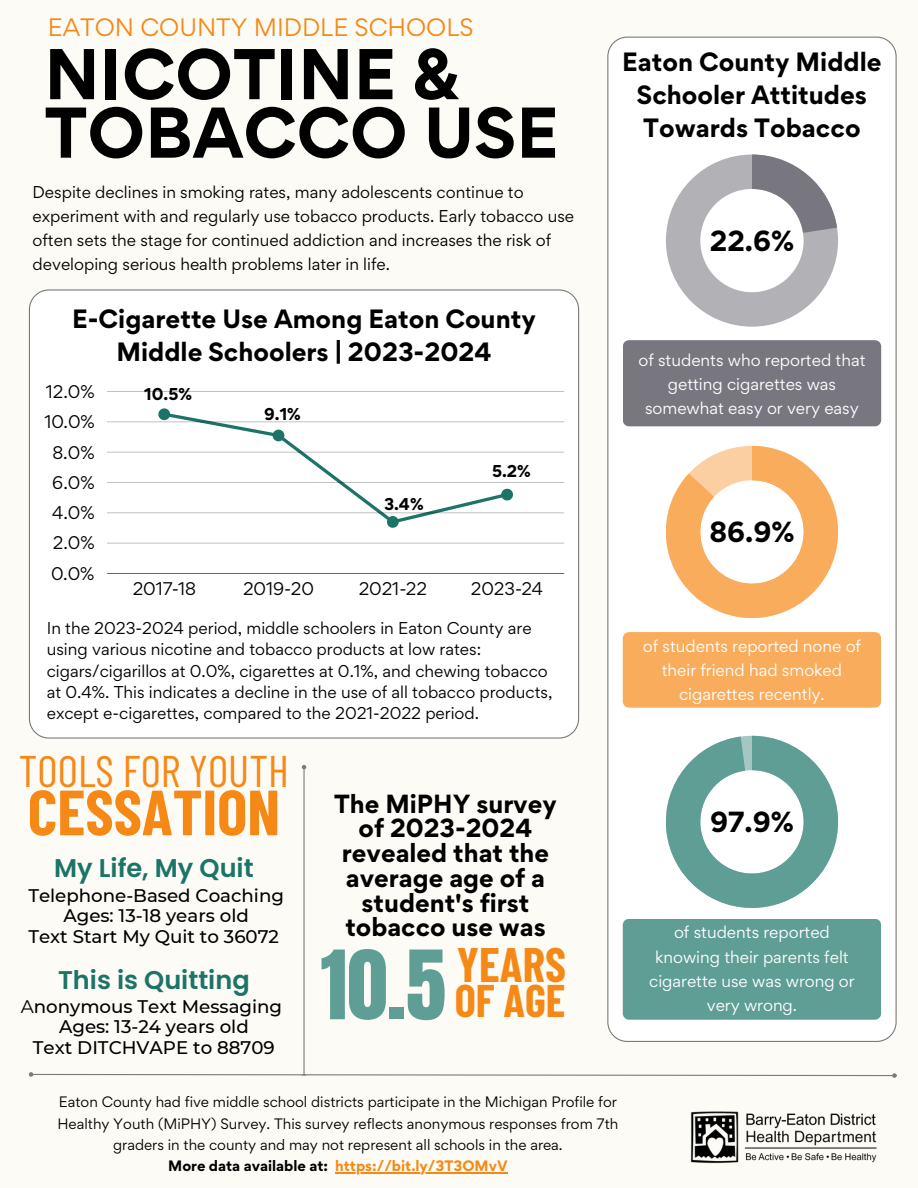
<style>
.page{position:relative;width:918px;height:1188px;background:#fcfbf5}
.page>*{position:absolute;margin:0;border:0;box-sizing:border-box;transform-origin:0 0}
.t1{font:81px "Anton";color:#5f9e95}
.t2{font:700 64.05px/58.5px "Gordita";color:#000}
.t3{font:700 63.75px "Barlow Condensed";color:#f68816}
.t4{font:700 47.25px "Barlow Condensed";color:#f68816}
.t5{font:700 44.7px "Barlow Condensed";color:#f68816}
.t6{font:44.25px "Barlow Condensed";color:#f68816}
.t7{font:700 25.95px "Gordita";color:#000}
.t8{font:600 25.65px "Poppins";color:#1b7467}
.t9{font:700 23.55px/33px "Gordita";color:#000;text-align:center}
.t10{font:700 23.4px/24.8px "Gordita";color:#000;text-align:center}
.t11{font:22.5px "Gordita";color:#f68816}
.t12{font:500 18.3px "Montserrat";color:#000}
.t13{font:16.35px "Gordita";color:#000}
.t14{font:15.3px/21.3px "Gordita";color:#000}
.t15{font:15.3px/24.2px "Gordita";color:#fff;text-align:center}
.t16{font:700 15.3px "Gordita";color:#000}
.t17{font:13.5px/21.3px "Gordita";color:#000;text-align:center}
.t18{font:700 13.5px "Gordita";color:#f68816}
.t19{font:700 13.5px "Gordita";color:#000}
.s1{font-weight:400}
</style>
<div class="page">
<div style="left:607px;top:37px;width:289px;height:1005px;background:#fff"></div>
<div style="left:623px;top:919px;width:258px;height:101px;background:#5f9e95"></div>
<div style="left:29px;top:289px;width:550px;height:449px;background:#fff"></div>
<svg style="left:666px;top:155px;width:172px;height:172px"></svg>
<svg style="left:666px;top:446px;width:172px;height:172px"></svg>
<svg style="left:666px;top:736px;width:172px;height:172px"></svg>
<div style="left:623px;top:340px;width:258px;height:86px;background:#78777f"></div>
<div style="left:623px;top:632px;width:258px;height:76px;background:#f9ac5c"></div>
<svg style="left:158px;top:408px;width:355px;height:120px"></svg>
<hr style="left:107px;top:573px;width:457px;height:1px;background:#6b6b6b">
<hr style="left:107px;top:543px;width:457px;height:1px;background:#d6d6d6">
<hr style="left:107px;top:513px;width:457px;height:1px;background:#ebebeb">
<hr style="left:107px;top:482px;width:457px;height:1px;background:#c0c0c0">
<hr style="left:107px;top:452px;width:457px;height:1px;background:#d5d5d5">
<hr style="left:107px;top:422px;width:457px;height:1px;background:#eaeaea">
<hr style="left:107px;top:391px;width:457px;height:1px;background:#c0c0c0">
<img style="left:690px;top:1111px;width:187px;height:53px">
<hr style="left:335px;top:1172px;width:173px;height:2px;background:#f68816">
<hr style="left:303px;top:769px;width:2px;height:306px;background:#7b7b7b">
<svg style="left:29px;top:1072px;width:868px;height:6px"></svg>
<svg style="left:302px;top:765px;width:4px;height:4px"></svg>
<h3 class="t11" style="left:48px;top:12px;width:427px">EATON COUNTY MIDDLE SCHOOLS</h3>
<p class="t2" style="left:44px;top:44px;width:516px">NICOTINE &amp;<br>TOBACCO USE</p>
<p class="t14" style="left:33px;top:180px;width:543px;line-height:24px">Despite declines in smoking rates, many adolescents continue to experiment with and regularly use tobacco products. Early tobacco use often sets the stage for continued addiction and increases the risk of developing serious health problems later in life.</p>
<h5 class="t9" style="left:72px;top:302px;width:465px">E-Cigarette Use Among Eaton County<br>Middle Schoolers | 2023-2024</h5>
<p class="t13" style="left:46px;top:380px;width:50px">12.0%</p>
<p class="t13" style="left:44px;top:411px;width:52px">10.0%</p>
<p class="t13" style="left:52px;top:441px;width:44px">8.0%</p>
<p class="t13" style="left:52px;top:471px;width:44px">6.0%</p>
<p class="t13" style="left:52px;top:502px;width:44px">4.0%</p>
<p class="t13" style="left:53px;top:532px;width:43px">2.0%</p>
<p class="t13" style="left:51px;top:562px;width:45px">0.0%</p>
<h5 class="t16" style="left:144px;top:384px;width:49px">10.5%</h5>
<p class="t16" style="left:264px;top:404px;width:38px">9.1%</p>
<h1 class="t16" style="left:384px;top:494px;width:41px">3.4%</h1>
<p class="t16" style="left:492px;top:461px;width:40px">5.2%</p>
<p class="t13" style="left:133px;top:577px;width:65px">2017-18</p>
<p class="t13" style="left:243px;top:577px;width:72px">2019-20</p>
<p class="t13" style="left:359px;top:577px;width:70px">2021-22</p>
<p class="t13" style="left:471px;top:577px;width:74px">2023-24</p>
<p class="t14" style="left:47px;top:617px;width:507px">In the 2023-2024 period, middle schoolers in Eaton County are using various nicotine and tobacco products at low rates: cigars/cigarillos at 0.0%, cigarettes at 0.1%, and chewing tobacco at 0.4%. This indicates a decline in the use of all tobacco products, except e-cigarettes, compared to the 2021-2022 period.</p>
<p class="t6" style="left:19px;top:743px;width:272px">TOOLS FOR YOUTH</p>
<p class="t3" style="left:28px;top:772px;width:254px">CESSATION</p>
<h5 class="t8" style="left:54px;top:851px;width:201px">My Life, My Quit</h5>
<h5 class="t12" style="left:28px;top:884px;width:257px">Telephone-Based Coaching</h5>
<p class="t12" style="left:63px;top:905px;width:187px">Ages: 13-18 years old</p>
<p class="t12" style="left:28px;top:925px;width:252px">Text Start My Quit to 36072</p>
<p class="t8" style="left:58px;top:962px;width:193px">This is Quitting</p>
<p class="t12" style="left:21px;top:995px;width:263px"><span class="s1">A</span>nonymous Text Messaging</p>
<h4 class="t12" style="left:59px;top:1016px;width:191px">Ages: 13-24 years old</h4>
<p class="t12" style="left:33px;top:1036px;width:243px">Text DITCHVAPE to 88709</p>
<p class="t10" style="left:334px;top:791px;width:224px">The MiPHY survey of 2023-2024 revealed that the average age of a student's first tobacco use was</p>
<p class="t1" style="left:321px;top:927px;width:127px">10.5</p>
<p class="t4" style="left:457px;top:935px;width:111px">YEARS</p>
<p class="t5" style="left:455px;top:972px;width:112px">OF AGE</p>
<h2 class="t9" style="left:622px;top:45px;width:261px">Eaton County Middle<br>Schooler Attitudes<br>Towards Tobacco</h2>
<h3 class="t7" style="left:710px;top:223px;width:86px">22.6%</h3>
<p class="t15" style="left:638px;top:348px;width:229px">of students who reported that getting cigarettes was somewhat easy or very easy</p>
<h3 class="t7" style="left:709px;top:514px;width:87px">86.9%</h3>
<p class="t15" style="left:643px;top:634px;width:220px">of students reported none of their friend had smoked cigarettes recently.</p>
<h3 class="t7" style="left:710px;top:804px;width:85px">97.9%</h3>
<h6 class="t15" style="left:649px;top:920px;width:207px">of students reported knowing their parents felt cigarette use was wrong or very wrong.</h6>
<p class="t17" style="left:57px;top:1091px;width:563px">Eaton County had five middle school districts participate in the Michigan Profile for<br>Healthy Youth (MiPHY) Survey. This survey reflects anonymous responses from 7th graders in the county and may not represent all schools in the area.</p>
<h5 class="t19" style="left:168px;top:1157px;width:161px">More data available at:</h5>
<p class="t18" style="left:335px;top:1157px;width:174px">https://bit.ly/3T3OMvV</p>
</div>
